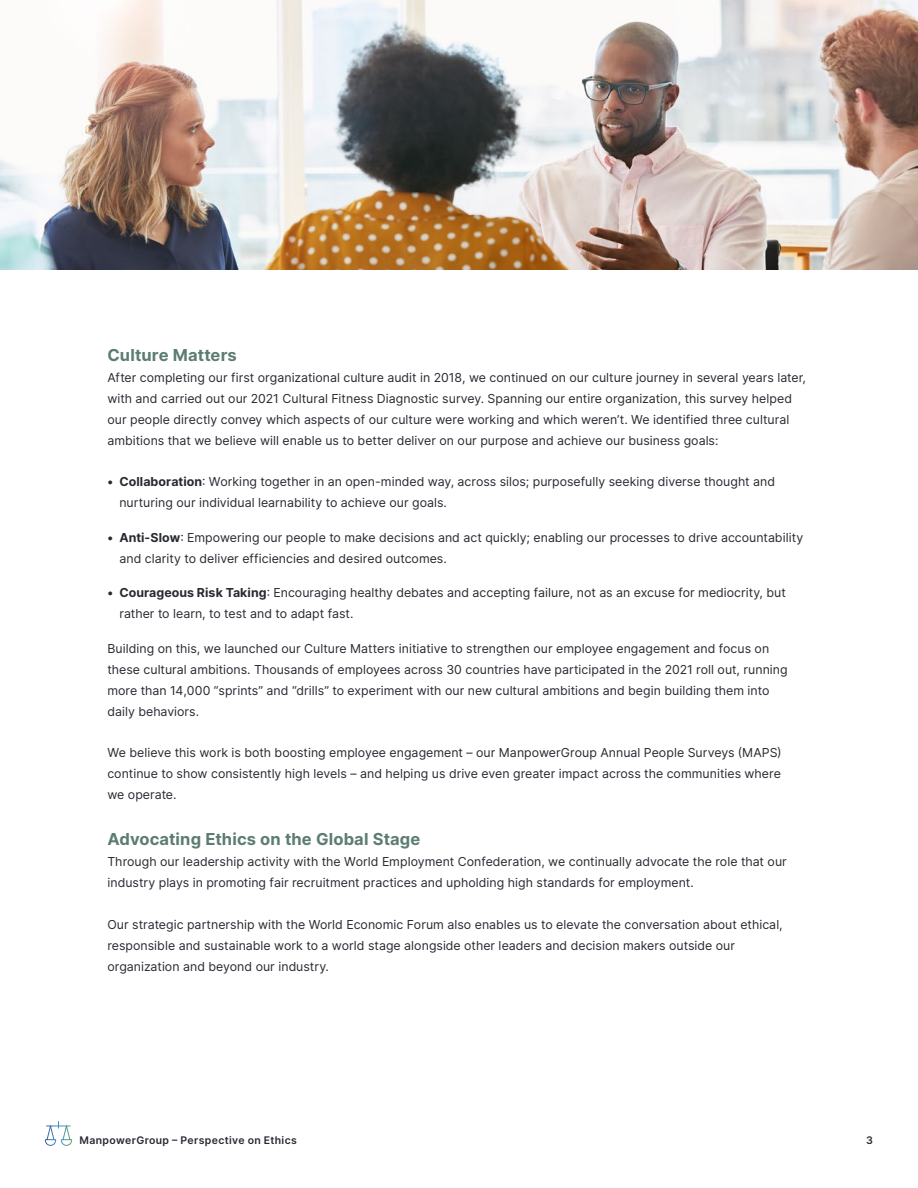
<style>
.page{position:relative;width:918px;height:1188px;background:#fff}
.page>*{position:absolute;margin:0;border:0;box-sizing:border-box;transform-origin:0 0}
.t1{font:700 16.5px "Inter";letter-spacing:.01em;color:#5c7d70}
.t2{font:12.3px/21px "Inter";color:#282a32}
.t3{font:600 10.5px "Inter";letter-spacing:.035em;color:#282a32}
.s1{font-weight:700}
</style>
<div class="page">
<svg style="left:45px;top:1121px;width:27px;height:25px"></svg>
<img style="left:0;top:0;width:918px;height:270px">
<h1 class="t1" style="left:107px;top:343px;width:131px">Culture Matters</h1>
<p class="t2" style="left:107px;top:367px;width:700px">After completing our first organizational culture audit in 2018, we continued on our culture journey in several years later, with and carried out our 2021 Cultural Fitness Diagnostic survey. Spanning our entire organization, this survey helped our people directly convey which aspects of our culture were working and which weren’t. We identified three cultural ambitions that we believe will enable us to better deliver on our purpose and achieve our business goals:</p>
<p class="t2" style="left:119px;top:471px;width:657px;text-indent:-12px"><span class="s1">• Collaboration</span>: Working together in an open-minded way, across silos; purposefully seeking diverse thought and nurturing our individual learnability to achieve our goals.</p>
<p class="t2" style="left:119px;top:526px;width:685px;text-indent:-12px"><span class="s1">• Anti-Slow</span>: Empowering our people to make decisions and act quickly; enabling our processes to drive accountability and clarity to deliver efficiencies and desired outcomes.</p>
<p class="t2" style="left:119px;top:582px;width:668px;text-indent:-12px"><span class="s1">• Courageous Risk Taking</span>: Encouraging healthy debates and accepting failure, not as an excuse for mediocrity, but rather to learn, to test and to adapt fast.</p>
<p class="t2" style="left:107px;top:637px;width:682px">Building on this, we launched our Culture Matters initiative to strengthen our employee engagement and focus on these cultural ambitions. Thousands of employees across 30 countries have participated in the 2021 roll out, running more than 14,000 “sprints” and “drills” to experiment with our new cultural ambitions and begin building them into daily behaviors.</p>
<p class="t2" style="left:107px;top:742px;width:676px;text-align:justify">We believe this work is both boosting employee engagement – our ManpowerGroup Annual People Surveys (MAPS) continue to show consistently high levels – and helping us drive even greater impact across the communities where we operate.</p>
<h1 class="t1" style="left:107px;top:827px;width:314px">Advocating Ethics on the Global Stage</h1>
<p class="t2" style="left:107px;top:851px;width:681px">Through our leadership activity with the World Employment Confederation, we continually advocate the role that our industry plays in promoting fair recruitment practices and upholding high standards for employment.</p>
<p class="t2" style="left:107px;top:913px;width:677px">Our strategic partnership with the World Economic Forum also enables us to elevate the conversation about ethical, responsible and sustainable work to a world stage alongside other leaders and decision makers outside our organization and beyond our industry.</p>
<p class="t3" style="left:80px;top:1133px;width:219px">ManpowerGroup – Perspective on Ethics</p>
<p class="t3" style="left:866px;top:1133px;width:8px">3</p>
</div>
